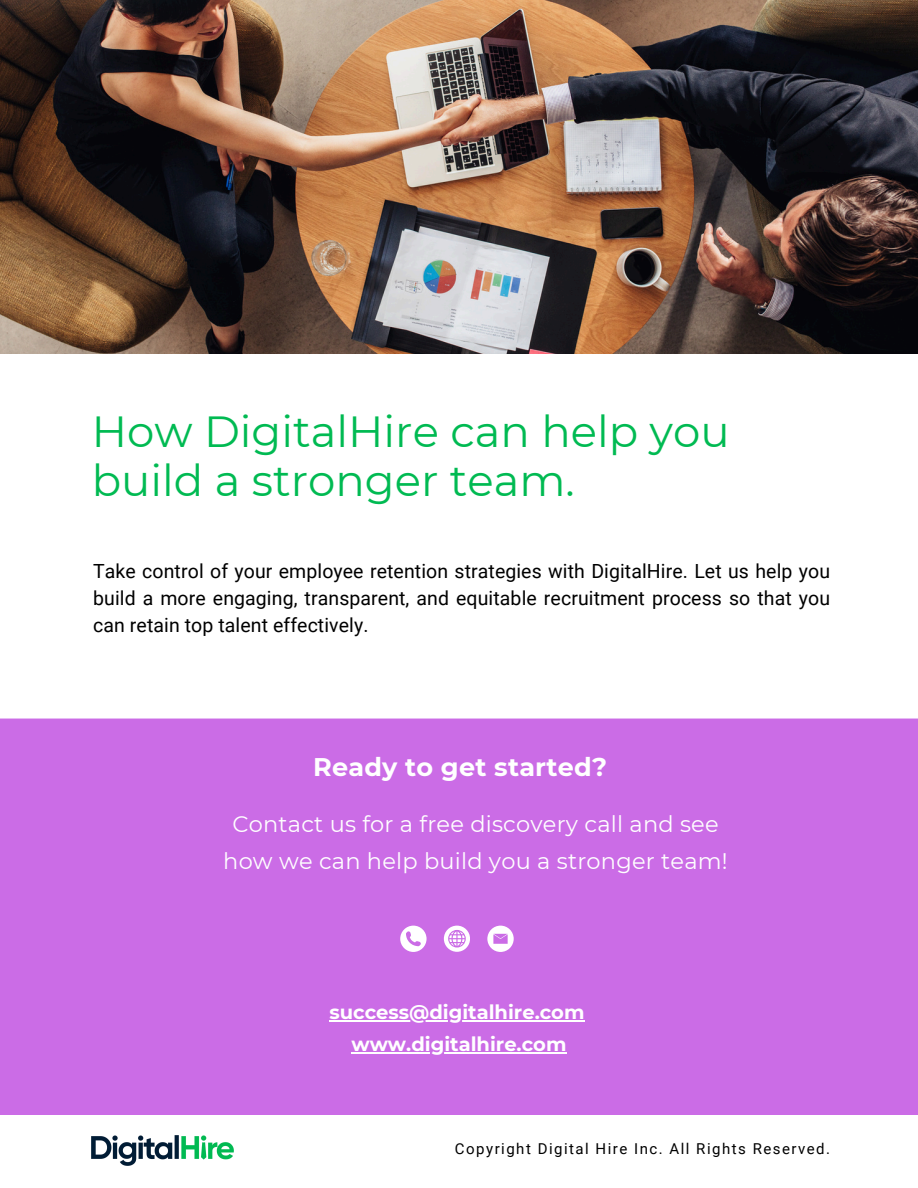
<style>
.page{position:relative;width:918px;height:1188px;background:#fff}
.page>*{position:absolute;margin:0;border:0;box-sizing:border-box;transform-origin:0 0}
.t1{font:43.5px/49.5px "Montserrat";color:#00ba52}
.t2{font:700 25.5px "Montserrat";letter-spacing:.01em;color:#fff}
.t3{font:22.5px/37.2px "Montserrat";letter-spacing:.01em;color:#fff;text-align:center}
.t4{font:19.5px/27px "Roboto";letter-spacing:.005em;color:#000;text-align:justify}
.t5{font:700 19.5px "Montserrat";color:#fff}
.t6{font:15px "Roboto";letter-spacing:.1em;color:#000}
</style>
<div class="page">
<img style="left:0;top:0;width:918px;height:353px">
<div style="left:0;top:719px;width:918px;height:396px;background:#cb6ce6"></div>
<div style="left:487px;top:926px;width:26px;height:25px;background:#fff;border-radius:50%"></div>
<svg style="left:493px;top:934px;width:15px;height:10px"></svg>
<svg style="left:400px;top:926px;width:26px;height:25px"></svg>
<svg style="left:444px;top:926px;width:26px;height:25px"></svg>
<hr style="left:329px;top:1020px;width:256px;height:1px;background:#fff">
<hr style="left:351px;top:1053px;width:216px;height:1px;background:#fff">
<img style="left:92px;top:1135px;width:142px;height:30px">
<p class="t1" style="left:92px;top:406px;width:639px">How DigitalHire can help you build a stronger team.</p>
<h1 class="t4" style="left:93px;top:557px;width:738px">Take control of your employee retention strategies with DigitalHire. Let us help you build a more engaging, transparent, and equitable recruitment process so that you can retain top talent effectively.</h1>
<h5 class="t2" style="left:313px;top:752px;width:296px">Ready to get started?</h5>
<p class="t3" style="left:223px;top:806px;width:506px">Contact us for a free discovery call and see how we can help build you a stronger team!</p>
<h2 class="t5" style="left:329px;top:1000px;width:257px">success@digitalhire.com</h2>
<h3 class="t5" style="left:351px;top:1033px;width:217px">www.digitalhire.com</h3>
<p class="t6" style="left:455px;top:1140px;width:377px">Copyright Digital Hire Inc. All Rights Reserved.</p>
</div>
